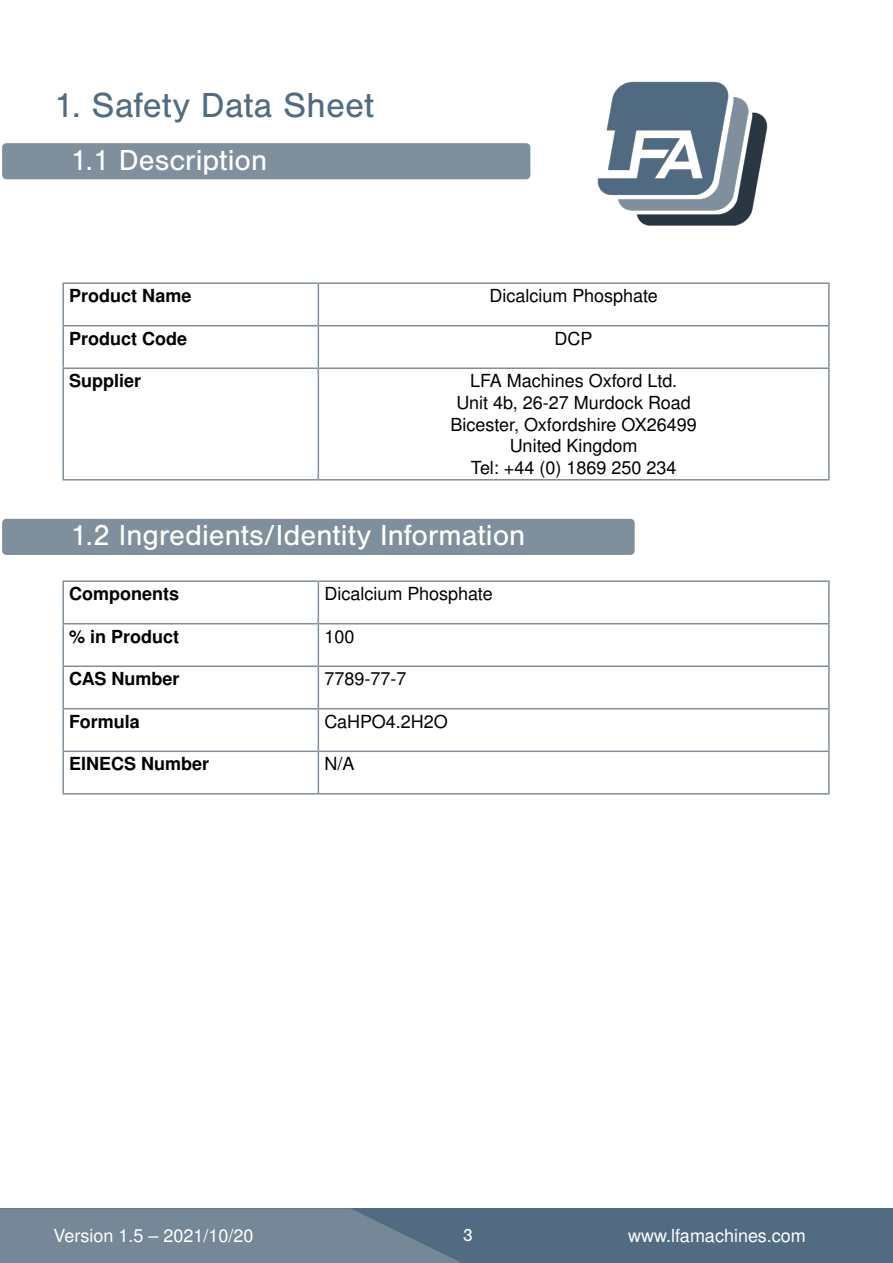
<style>
.page{position:relative;width:893px;height:1263px;background:#fff}
.page>*{position:absolute;margin:0;border:0;box-sizing:border-box;transform-origin:0 0}
.t1{font:36px "Nimbus San";color:#526b83}
.t2{font:30px "Nimbus San";color:#fff}
.t3{font:18px/21.6px "Nimbus San L";color:#000;text-align:center}
.t4{font:700 18px "Nimbus San L";color:#000}
.t5{font:18px "Nimbus San L";color:#fff}
.t6{font:18px "Nimbus San";color:#fff}
</style>
<div class="page">
<div style="left:1px;top:1208px;width:892px;height:55px;background:#526b83"></div>
<svg style="left:0;top:1208px;width:461px;height:55px;background:#718394"></svg>
<img style="left:597px;top:81px;width:171px;height:145px">
<div style="left:2px;top:143px;width:528px;height:36px;background:#808f9d;border-radius:4px"></div>
<hr style="left:62px;top:282px;width:256px;height:2px;background:#808f9d">
<hr style="left:62px;top:284px;width:2px;height:41px;background:#808f9d">
<hr style="left:318px;top:282px;width:512px;height:2px;background:#808f9d">
<hr style="left:318px;top:284px;width:1px;height:41px;background:#808f9d">
<hr style="left:828px;top:284px;width:2px;height:41px;background:#808f9d">
<hr style="left:62px;top:325px;width:256px;height:1px;background:#808f9d">
<hr style="left:62px;top:326px;width:2px;height:41px;background:#808f9d">
<hr style="left:318px;top:325px;width:512px;height:1px;background:#808f9d">
<hr style="left:318px;top:326px;width:1px;height:41px;background:#808f9d">
<hr style="left:828px;top:326px;width:2px;height:41px;background:#808f9d">
<hr style="left:62px;top:367px;width:256px;height:2px;background:#808f9d">
<hr style="left:62px;top:369px;width:2px;height:110px;background:#808f9d">
<hr style="left:318px;top:367px;width:512px;height:2px;background:#808f9d">
<hr style="left:318px;top:369px;width:1px;height:110px;background:#808f9d">
<hr style="left:828px;top:369px;width:2px;height:110px;background:#808f9d">
<hr style="left:62px;top:479px;width:256px;height:1px;background:#808f9d">
<hr style="left:318px;top:479px;width:512px;height:1px;background:#808f9d">
<div style="left:2px;top:519px;width:633px;height:36px;background:#808f9d;border-radius:4px"></div>
<hr style="left:62px;top:580px;width:256px;height:2px;background:#808f9d">
<hr style="left:62px;top:582px;width:2px;height:41px;background:#808f9d">
<hr style="left:318px;top:580px;width:512px;height:2px;background:#808f9d">
<hr style="left:318px;top:582px;width:1px;height:41px;background:#808f9d">
<hr style="left:828px;top:582px;width:2px;height:41px;background:#808f9d">
<hr style="left:62px;top:623px;width:256px;height:1px;background:#808f9d">
<hr style="left:62px;top:624px;width:2px;height:41px;background:#808f9d">
<hr style="left:318px;top:623px;width:512px;height:1px;background:#808f9d">
<hr style="left:318px;top:624px;width:1px;height:41px;background:#808f9d">
<hr style="left:828px;top:624px;width:2px;height:41px;background:#808f9d">
<hr style="left:62px;top:665px;width:256px;height:2px;background:#808f9d">
<hr style="left:62px;top:667px;width:2px;height:41px;background:#808f9d">
<hr style="left:318px;top:665px;width:512px;height:2px;background:#808f9d">
<hr style="left:318px;top:667px;width:1px;height:41px;background:#808f9d">
<hr style="left:828px;top:667px;width:2px;height:41px;background:#808f9d">
<hr style="left:62px;top:708px;width:256px;height:1px;background:#808f9d">
<hr style="left:62px;top:709px;width:2px;height:41px;background:#808f9d">
<hr style="left:318px;top:708px;width:512px;height:1px;background:#808f9d">
<hr style="left:318px;top:709px;width:1px;height:41px;background:#808f9d">
<hr style="left:828px;top:709px;width:2px;height:41px;background:#808f9d">
<hr style="left:62px;top:750px;width:256px;height:2px;background:#808f9d">
<hr style="left:62px;top:752px;width:2px;height:41px;background:#808f9d">
<hr style="left:318px;top:750px;width:512px;height:2px;background:#808f9d">
<hr style="left:318px;top:752px;width:1px;height:41px;background:#808f9d">
<hr style="left:828px;top:752px;width:2px;height:41px;background:#808f9d">
<hr style="left:62px;top:793px;width:256px;height:1px;background:#808f9d">
<hr style="left:318px;top:793px;width:512px;height:1px;background:#808f9d">
<h1 class="t1" style="left:54px;top:85px;width:321px">1. Safety Data Sheet</h1>
<h2 class="t2" style="left:71px;top:143px;width:198px">1.1 Description</h2>
<p class="t4" style="left:69px;top:283px;width:124px">Product Name</p>
<p class="t3" style="left:489px;top:284px;width:170px">Dicalcium Phosphate</p>
<p class="t4" style="left:69px;top:326px;width:120px">Product Code</p>
<p class="t3" style="left:555px;top:327px;width:39px">DCP</p>
<p class="t4" style="left:69px;top:368px;width:74px">Supplier</p>
<p class="t3" style="left:450px;top:370px;width:248px">LFA Machines Oxford Ltd.<br>Unit 4b, 26-27 Murdock Road<br>Bicester, Oxfordshire OX26499<br>United Kingdom<br>Tel: +44 (0) 1869 250 234</p>
<h2 class="t2" style="left:71px;top:519px;width:456px">1.2 Ingredients/Identity Information</h2>
<p class="t4" style="left:69px;top:581px;width:112px">Components</p>
<p class="t3" style="left:324px;top:582px;width:170px">Dicalcium Phosphate</p>
<p class="t4" style="left:69px;top:624px;width:112px">% in Product</p>
<p class="t3" style="left:324px;top:625px;width:32px">100</p>
<p class="t4" style="left:69px;top:666px;width:112px">CAS Number</p>
<p class="t3" style="left:324px;top:668px;width:84px">7789-77-7</p>
<p class="t4" style="left:69px;top:709px;width:72px">Formula</p>
<p class="t3" style="left:324px;top:710px;width:125px">CaHPO4.2H2O</p>
<p class="t4" style="left:69px;top:751px;width:142px">EINECS Number</p>
<p class="t3" style="left:324px;top:753px;width:32px">N/A</p>
<p class="t5" style="left:53px;top:1222px;width:202px">Version 1.5 – 2021/10/20</p>
<p class="t6" style="left:456px;top:1225px;width:12px">3</p>
<p class="t5" style="left:690px;top:1222px;width:147px">tabletpr ses.com</p>
<p class="t6" style="left:463px;top:1225px;width:12px">3</p>
<p class="t5" style="left:628px;top:1223px;width:179px">www.lfamachines.com</p>
</div>
